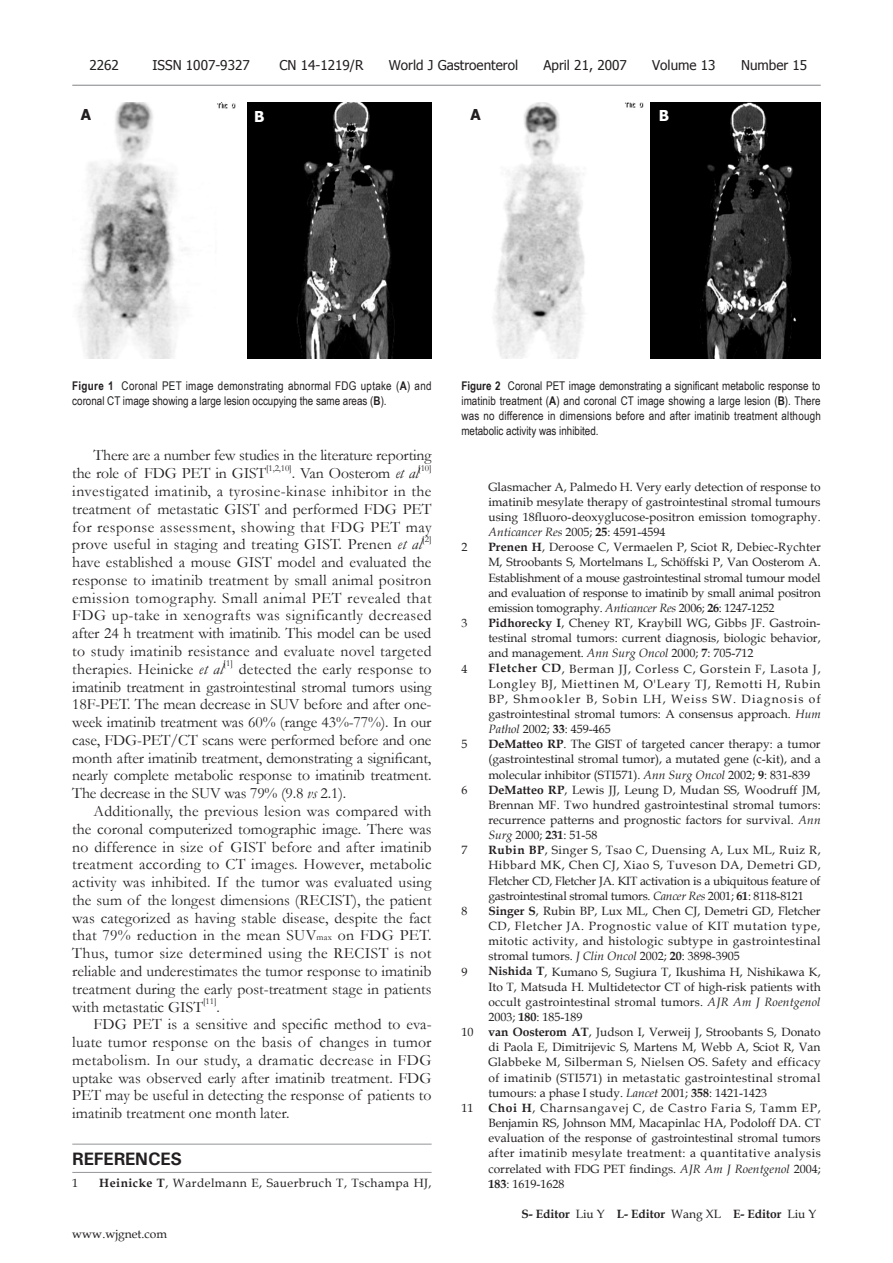
<style>
.page{position:relative;width:893px;height:1263px;background:#fff}
.page>*{position:absolute;margin:0;border:0;box-sizing:border-box;transform-origin:0 0}
.一级标题正文{font:700 18px "Univers";letter-spacing:-.01em;color:#231f20}
.一级标题正文-2{font:15.75px/17.9px "Garamond";color:#231f20;text-align:justify}
.作者信息区{font:700 15px "Tahoma";color:#231f20}
.作者信息区-2{font:700 15px "Tahoma";color:#fff}
.t1{font:13.5px "Tahoma";color:#231f20}
.参考文献正文{font:12px/15.1px "Book Antiqua";color:#231f20;text-align:justify}
.照片说明{font:12px/15px "Arial Narrow";color:#231f20}
.参考文献正文-2{font:12px "Book Antiqua";letter-spacing:.04em;color:#231f20}
.参考文献正文-3{font:700 12px "Book Antiqua";color:#231f20}
.一级标题正文-3{font:9.15px "Garamond";color:#231f20}
.s1{font-weight:700}
.s2{font-style:italic}
.s3{font-size:9.15px}
.s4{font-weight:400}
</style>
<div class="page">
<hr style="left:72px;top:85px;width:749px;height:1px;background:#808285">
<img style="left:78px;top:102px;width:158px;height:256px">
<img style="left:248px;top:102px;width:183px;height:256px">
<img style="left:494px;top:102px;width:150px;height:256px">
<img style="left:650px;top:102px;width:170px;height:257px">
<hr style="left:72px;top:1144px;width:360px;height:1px;background:#939598">
<hr style="left:72px;top:1172px;width:360px;height:1px;background:#939598">
<p class="t1" style="left:89px;top:56px;width:31px">2262</p>
<p class="t1" style="left:153px;top:56px;width:99px">ISSN 1007-9327</p>
<p class="t1" style="left:279px;top:56px;width:86px">CN 14-1219/R</p>
<p class="t1" style="left:389px;top:56px;width:131px">World J Gastroenterol</p>
<p class="t1" style="left:543px;top:56px;width:85px">April 21, 2007</p>
<p class="t1" style="left:652px;top:56px;width:65px">Volume 13</p>
<p class="t1" style="left:741px;top:56px;width:68px">Number 15</p>
<p class="作者信息区" style="left:81px;top:104px;width:12px">A</p>
<p class="作者信息区-2" style="left:254px;top:106px;width:12px">B</p>
<p class="作者信息区" style="left:470px;top:104px;width:12px">A</p>
<p class="作者信息区-2" style="left:659px;top:105px;width:12px">B</p>
<p class="照片说明" style="left:72px;top:377px;width:361px"><span class="s1">Figure 1</span> Coronal PET image demonstrating abnormal FDG uptake (<span class="s1">A</span>) and coronal CT image showing a large lesion occupying the same areas (<span class="s1">B</span>).</p>
<p class="照片说明" style="left:461px;top:378px;width:361px;text-align:justify"><span class="s1">Figure 2</span> Coronal PET image demonstrating a significant metabolic response to imatinib treatment (<span class="s1">A</span>) and coronal CT image showing a large lesion (<span class="s1">B</span>). There was no difference in dimensions before and after imatinib treatment although metabolic activity was inhibited.</p>
<p class="一级标题正文-2" style="left:72px;top:446px;width:361px;text-indent:21px">There are a number few studies in the literature reporting the role of FDG PET in GIST</p>
<p class="一级标题正文-3" style="left:266px;top:462px;width:27px">[1,2,10]</p>
<p class="一级标题正文-2" style="left:292px;top:464px;width:128px">. Van Oosterom <span class="s2">et al</span></p>
<p class="一级标题正文-3" style="left:418px;top:462px;width:15px">[10]</p>
<p class="一级标题正文-2" style="left:72px;top:482px;width:361px">investigated imatinib, a tyrosine-kinase inhibitor in the treatment of metastatic GIST and performed FDG PET for response assessment, showing that FDG PET may prove useful in staging and treating GIST. Prenen <span class="s2">et al</span></p>
<p class="一级标题正文-3" style="left:422px;top:533px;width:11px">[2]</p>
<p class="一级标题正文-2" style="left:72px;top:553px;width:361px">have established a mouse GIST model and evaluated the response to imatinib treatment by small animal positron emission tomography. Small animal PET revealed that FDG up-take in xenografts was significantly decreased after 24 h treatment with imatinib. This model can be used to study imatinib resistance and evaluate novel targeted therapies. Heinicke <span class="s2">et al</span></p>
<p class="一级标题正文-3" style="left:224px;top:657px;width:11px">[1]</p>
<p class="一级标题正文-2" style="left:72px;top:659px;width:361px;text-indent:166px">detected the early response to imatinib treatment in gastrointestinal stromal tumors using 18F-PET. The mean decrease in SUV before and after one&shy;week imatinib treatment was 60% (range 43%-77%). In our case, FDG-PET/CT scans were performed before and one month after imatinib treatment, demonstrating a significant, nearly complete metabolic response to imatinib treatment.<br>The decrease in the SUV was 79% (9.8 <span class="s2">vs</span> 2.1).</p>
<p class="一级标题正文-2" style="left:72px;top:802px;width:361px;text-indent:21px">Additionally, the previous lesion was compared with the coronal computerized tomographic image. There was no difference in size of GIST before and after imatinib treatment according to CT images. However, metabolic activity was inhibited. If the tumor was evaluated using the sum of the longest dimensions (RECIST), the patient was categorized as having stable disease, despite the fact that 79% reduction in the mean SUV<span class="s3">max</span> on FDG PET.<br>Thus, tumor size determined using the RECIST is not reliable and underestimates the tumor response to imatinib treatment during the early post-treatment stage in patients with metastatic GIST</p>
<p class="一级标题正文-3" style="left:203px;top:995px;width:15px">[11]</p>
<p class="一级标题正文-2" style="left:217px;top:997px;width:5px">.</p>
<p class="一级标题正文-2" style="left:72px;top:1015px;width:361px;text-indent:21px">FDG PET is a sensitive and specific method to eva&shy;luate tumor response on the basis of changes in tumor metabolism. In our study, a dramatic decrease in FDG uptake was observed early after imatinib treatment. FDG PET may be useful in detecting the response of patients to imatinib treatment one month later.</p>
<p class="一级标题正文" style="left:72px;top:1148px;width:111px">REFERENCES</p>
<p class="参考文献正文" style="left:72px;top:1175px;width:7px">1</p>
<p class="参考文献正文-2" style="left:99px;top:1175px;width:334px"><span class="s1">Heinicke T</span>, Wardelmann E, Sauerbruch T, Tschampa HJ,</p>
<p class="参考文献正文" style="left:72px;top:1226px;width:96px">www.wjgnet.com</p>
<p class="参考文献正文" style="left:488px;top:479px;width:334px">Glasmacher A, Palmedo H. Very early detection of response to imatinib mesylate therapy of gastrointestinal stromal tumours using 18fluoro-deoxyglucose-positron emission tomography.<br><span class="s2">Anticancer Res</span> 2005; <span class="s1">25</span>: 4591-4594</p>
<p class="参考文献正文" style="left:461px;top:539px;width:7px">2</p>
<p class="参考文献正文" style="left:488px;top:539px;width:334px"><span class="s1">Prenen H</span>, Deroose C, Vermaelen P, Sciot R, Debiec-Rychter M, Stroobants S, Mortelmans L, Schöffski P, Van Oosterom A.<br>Establishment of a mouse gastrointestinal stromal tumour model and evaluation of response to imatinib by small animal positron emission tomography. <span class="s2">Anticancer Res</span> 2006; <span class="s1">26</span>: 1247-1252</p>
<p class="参考文献正文" style="left:461px;top:615px;width:7px">3</p>
<p class="参考文献正文" style="left:488px;top:615px;width:334px"><span class="s1">Pidhorecky I</span>, Cheney RT, Kraybill WG, Gibbs JF. Gastroin&shy;testinal stromal tumors: current diagnosis, biologic behavior, and management. <span class="s2">Ann Surg Oncol</span> 2000; <span class="s1">7</span>: 705-712</p>
<p class="参考文献正文" style="left:461px;top:660px;width:7px">4</p>
<p class="参考文献正文" style="left:488px;top:660px;width:334px"><span class="s1">Fletcher CD</span>, Berman JJ, Corless C, Gorstein F, Lasota J, Longley BJ, Miettinen M, O'Leary TJ, Remotti H, Rubin BP, Shmookler B, Sobin LH, Weiss SW. Diagnosis of gastrointestinal stromal tumors: A consensus approach. <span class="s2">Hum Pathol</span> 2002; <span class="s1">33</span>: 459-465</p>
<p class="参考文献正文" style="left:461px;top:736px;width:7px">5</p>
<p class="参考文献正文" style="left:488px;top:736px;width:334px"><span class="s1">DeMatteo RP</span>. The GIST of targeted cancer therapy: a tumor (gastrointestinal stromal tumor), a mutated gene (c-kit), and a molecular inhibitor (STI571). <span class="s2">Ann Surg Oncol</span> 2002; <span class="s1">9</span>: 831-839</p>
<p class="参考文献正文" style="left:461px;top:782px;width:7px">6</p>
<p class="参考文献正文" style="left:488px;top:782px;width:334px"><span class="s1">DeMatteo RP</span>, Lewis JJ, Leung D, Mudan SS, Woodruff JM, Brennan MF. Two hundred gastrointestinal stromal tumors: recurrence patterns and prognostic factors for survival. <span class="s2">Ann Surg</span> 2000; <span class="s1">231</span>: 51-58</p>
<p class="参考文献正文" style="left:461px;top:842px;width:7px">7</p>
<p class="参考文献正文" style="left:488px;top:842px;width:334px"><span class="s1">Rubin BP</span>, Singer S, Tsao C, Duensing A, Lux ML, Ruiz R, Hibbard MK, Chen CJ, Xiao S, Tuveson DA, Demetri GD, Fletcher CD, Fletcher JA. KIT activation is a ubiquitous feature of gastrointestinal stromal tumors. <span class="s2">Cancer Res</span> 2001; <span class="s1">61</span>: 8118-8121</p>
<p class="参考文献正文" style="left:461px;top:903px;width:7px">8</p>
<p class="参考文献正文" style="left:488px;top:903px;width:334px"><span class="s1">Singer S</span>, Rubin BP, Lux ML, Chen CJ, Demetri GD, Fletcher CD, Fletcher JA. Prognostic value of KIT mutation type, mitotic activity, and histologic subtype in gastrointestinal stromal tumors. <span class="s2">J Clin Oncol</span> 2002; <span class="s1">20</span>: 3898-3905</p>
<p class="参考文献正文" style="left:461px;top:963px;width:7px">9</p>
<p class="参考文献正文" style="left:488px;top:963px;width:334px"><span class="s1">Nishida T</span>, Kumano S, Sugiura T, Ikushima H, Nishikawa K, Ito T, Matsuda H. Multidetector CT of high-risk patients with occult gastrointestinal stromal tumors. <span class="s2">AJR Am J Roentgenol </span>2003; <span class="s1">180</span>: 185-189</p>
<p class="参考文献正文" style="left:461px;top:1024px;width:13px">10</p>
<p class="参考文献正文" style="left:488px;top:1024px;width:334px"><span class="s1">van Oosterom AT</span>, Judson I, Verweij J, Stroobants S, Donato di Paola E, Dimitrijevic S, Martens M, Webb A, Sciot R, Van Glabbeke M, Silberman S, Nielsen OS. Safety and efficacy of imatinib (STI571) in metastatic gastrointestinal stromal tumours: a phase I study. <span class="s2">Lancet</span> 2001; <span class="s1">358</span>: 1421-1423</p>
<p class="参考文献正文" style="left:461px;top:1100px;width:13px">11</p>
<p class="参考文献正文" style="left:488px;top:1100px;width:334px"><span class="s1">Choi H</span>, Charnsangavej C, de Castro Faria S, Tamm EP, Benjamin RS, Johnson MM, Macapinlac HA, Podoloff DA. CT evaluation of the response of gastrointestinal stromal tumors after imatinib mesylate treatment: a quantitative analysis correlated with FDG PET findings. <span class="s2">AJR Am J Roentgenol</span> 2004; <span class="s1">183</span>: 1619-1628</p>
<p class="参考文献正文-3" style="left:521px;top:1205px;width:297px">S- Editor <span class="s4">Liu Y</span> L- Editor <span class="s4">Wang XL</span> E- Editor <span class="s4">Liu Y</span></p>
</div>
